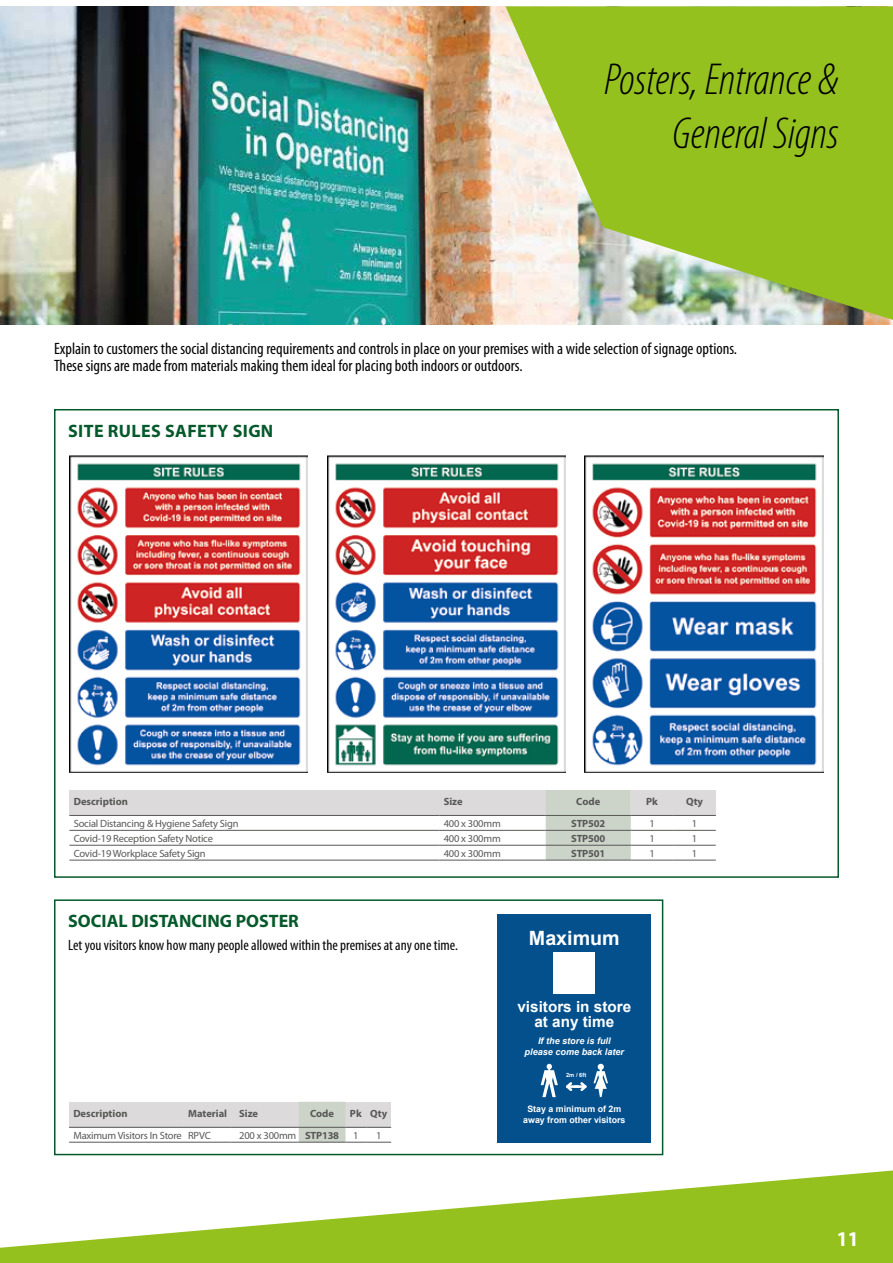
<style>
.page{position:relative;width:893px;height:1263px;background:#fff}
.page>*{position:absolute;margin:0;border:0;box-sizing:border-box;transform-origin:0 0}
.t1{font:italic 300 condensed 45px/54px "Myriad Pro";color:#000;text-align:right}
.t2{font:700 semi-condensed 21px "Myriad Pro";color:#fff}
.t3{font:700 19.65px "Arial";color:#fff}
.t4{font:700 18px "Myriad Pro";color:#06592b}
.t5{font:700 18px "Myriad Pro";letter-spacing:.02em;color:#06592b}
.t6{font:condensed 16.5px/16.5px "Myriad Pro";color:#020203}
.t7{font:700 15.3px/15.1px "Arial";color:#fff;text-align:center}
.t8{font:condensed 15px "Myriad Pro";color:#020203}
.t9{font:10.5px "Myriad Pro";letter-spacing:-.02em;color:#585857}
.t10{font:700 10.5px "Myriad Pro";color:#585857}
.t11{font:italic 700 9.15px/10.9px "Arial";color:#fff;text-align:center}
.t12{font:700 8.85px/10.6px "Arial";color:#fff;text-align:center}
.t13{font:700 5.7px "Arial";color:#fff}
.s1{font-weight:700}
</style>
<div class="page">
<svg style="left:0;top:1170px;width:893px;height:93px;fill:#95c11f"></svg>
<img style="left:0;top:6px;width:893px;height:318px">
<svg style="left:505px;top:6px;width:388px;height:314px;background:#a7c74e"></svg>
<div style="left:54px;top:899px;width:609px;height:256px;border:2px solid #06592b"></div>
<div style="left:498px;top:915px;width:153px;height:228px;background:#03508d"></div>
<div style="left:554px;top:953px;width:41px;height:41px;background:#fff"></div>
<svg style="left:541px;top:1064px;width:17px;height:33px"></svg>
<svg style="left:566px;top:1082px;width:21px;height:9px"></svg>
<svg style="left:593px;top:1063px;width:15px;height:34px"></svg>
<div style="left:231px;top:1102px;width:68px;height:25px;background:#dcdadb"></div>
<div style="left:184px;top:1102px;width:47px;height:25px;background:#dcdadb"></div>
<div style="left:69px;top:1102px;width:115px;height:25px;background:#dcdadb"></div>
<hr style="left:69px;top:1142px;width:115px;height:1px;background:#585857">
<hr style="left:184px;top:1142px;width:47px;height:1px;background:#585857">
<hr style="left:231px;top:1142px;width:68px;height:1px;background:#585857">
<hr style="left:69px;top:1127px;width:115px;height:1px;background:#585857">
<hr style="left:184px;top:1127px;width:47px;height:1px;background:#585857">
<hr style="left:231px;top:1127px;width:68px;height:1px;background:#585857">
<svg style="left:299px;top:1102px;width:92px;height:41px"></svg>
<div style="left:54px;top:409px;width:785px;height:469px;border:2px solid #06592b"></div>
<img style="left:327px;top:455px;width:238px;height:318px">
<img style="left:69px;top:455px;width:239px;height:318px">
<img style="left:585px;top:455px;width:238px;height:318px">
<div style="left:673px;top:790px;width:43px;height:25px;background:#dcdadb"></div>
<div style="left:631px;top:790px;width:42px;height:25px;background:#dcdadb"></div>
<div style="left:439px;top:790px;width:107px;height:25px;background:#dcdadb"></div>
<div style="left:69px;top:790px;width:370px;height:25px;background:#dcdadb"></div>
<div style="left:546px;top:790px;width:85px;height:70px;background:#ccd4c9"></div>
<hr style="left:69px;top:830px;width:370px;height:1px;background:#585857">
<hr style="left:439px;top:830px;width:107px;height:1px;background:#585857">
<hr style="left:546px;top:830px;width:85px;height:1px;background:#585857">
<hr style="left:631px;top:830px;width:42px;height:1px;background:#585857">
<hr style="left:673px;top:830px;width:43px;height:1px;background:#585857">
<hr style="left:69px;top:845px;width:370px;height:1px;background:#585857">
<hr style="left:439px;top:845px;width:107px;height:1px;background:#585857">
<hr style="left:546px;top:845px;width:85px;height:1px;background:#585857">
<hr style="left:631px;top:845px;width:42px;height:1px;background:#585857">
<hr style="left:673px;top:845px;width:43px;height:1px;background:#585857">
<hr style="left:69px;top:860px;width:370px;height:1px;background:#585857">
<hr style="left:439px;top:860px;width:107px;height:1px;background:#585857">
<hr style="left:546px;top:860px;width:85px;height:1px;background:#585857">
<hr style="left:631px;top:860px;width:42px;height:1px;background:#585857">
<hr style="left:673px;top:860px;width:43px;height:1px;background:#585857">
<hr style="left:69px;top:815px;width:370px;height:1px;background:#585857">
<hr style="left:439px;top:815px;width:107px;height:1px;background:#585857">
<hr style="left:546px;top:815px;width:85px;height:1px;background:#585857">
<hr style="left:631px;top:815px;width:42px;height:1px;background:#585857">
<hr style="left:673px;top:815px;width:43px;height:1px;background:#585857">
<h1 class="t1" style="left:604px;top:52px;width:236px">Posters, Entrance &amp;<br>General Signs</h1>
<p class="t6" style="left:54px;top:340px;width:685px">Explain to customers the social distancing requirements and controls in place on your premises with a wide selection of signage options.<br>These signs are made from materials making them ideal for placing both indoors or outdoors.</p>
<p class="t5" style="left:68px;top:419px;width:207px">SITE RULES SAFETY SIGN</p>
<p class="t10" style="left:74px;top:795px;width:56px">Description</p>
<p class="t10" style="left:444px;top:795px;width:20px">Size</p>
<p class="t10" style="left:576px;top:795px;width:25px">Code</p>
<p class="t10" style="left:646px;top:795px;width:13px">Pk</p>
<p class="t10" style="left:686px;top:795px;width:19px">Qty</p>
<p class="t9" style="left:74px;top:817px;width:166px">Social Distancing &amp; Hygiene Safety Sign</p>
<p class="t9" style="left:444px;top:817px;width:59px">400 x 300mm</p>
<p class="t10" style="left:571px;top:816px;width:35px">STP502</p>
<p class="t9" style="left:649px;top:817px;width:7px">1</p>
<p class="t9" style="left:692px;top:817px;width:7px">1</p>
<p class="t9" style="left:74px;top:832px;width:141px">Covid-19 Reception Safety Notice</p>
<p class="t9" style="left:444px;top:832px;width:59px">400 x 300mm</p>
<p class="t10" style="left:571px;top:831px;width:35px">STP500</p>
<p class="t9" style="left:649px;top:832px;width:7px">1</p>
<p class="t9" style="left:692px;top:832px;width:7px">1</p>
<p class="t9" style="left:74px;top:846px;width:134px">Covid-19 Workplace Safety Sign</p>
<p class="t9" style="left:444px;top:846px;width:59px">400 x 300mm</p>
<p class="t10" style="left:571px;top:846px;width:35px">STP501</p>
<p class="t9" style="left:649px;top:846px;width:7px">1</p>
<p class="t9" style="left:692px;top:846px;width:7px">1</p>
<p class="t4" style="left:68px;top:909px;width:232px">SOCIAL DISTANCING POSTER</p>
<p class="t8" style="left:68px;top:936px;width:391px">Let you visitors know how many people allowed within the premises at any one time.</p>
<p class="t10" style="left:73px;top:1106px;width:56px">Description</p>
<p class="t10" style="left:188px;top:1106px;width:71px">Material Size</p>
<p class="t10" style="left:310px;top:1106px;width:25px">Code</p>
<p class="t10" style="left:350px;top:1106px;width:39px">Pk Qty</p>
<p class="t9" style="left:73px;top:1129px;width:139px">Maximum Visitors In Store RPVC</p>
<p class="t9" style="left:239px;top:1129px;width:101px">200 x 300mm <span class="s1">STP138</span></p>
<p class="t9" style="left:353px;top:1129px;width:7px">1</p>
<p class="t9" style="left:376px;top:1129px;width:7px">1</p>
<p class="t3" style="left:529px;top:925px;width:92px">Maximum</p>
<p class="t7" style="left:517px;top:1000px;width:115px">visitors in store at any time</p>
<p class="t11" style="left:525px;top:1035px;width:101px">If the store is full please come back later</p>
<p class="t13" style="left:566px;top:1071px;width:22px">2m / 6ft</p>
<p class="t12" style="left:523px;top:1104px;width:104px">Stay a minimum of 2m away from other visitors</p>
<p class="t2" style="left:837px;top:1227px;width:23px">11</p>
</div>
